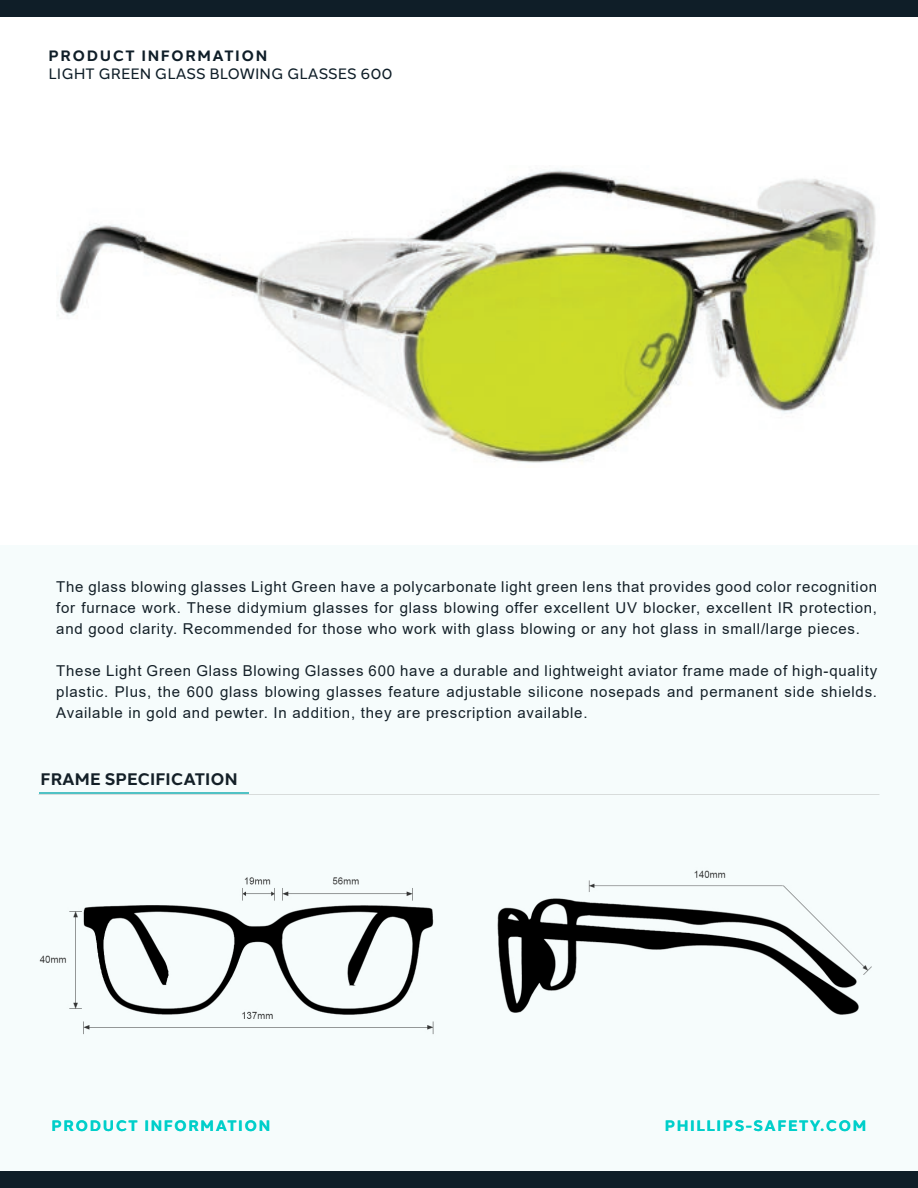
<style>
.page{position:relative;width:918px;height:1188px;background:#fff}
.page>*{position:absolute;margin:0;border:0;box-sizing:border-box;transform-origin:0 0}
.t1{font:700 16.65px "Halcom";color:#142028}
.t2{font:15px/21px "Arial";letter-spacing:.05em;color:#142028;text-align:justify}
.t3{font:700 15px "Halcom";letter-spacing:.1em;color:#00cfca}
.t4{font:15px "Halcom";color:#0f1e28}
.t5{font:700 15px "Halcom";letter-spacing:.1em;color:#0f1e28}
</style>
<div class="page">
<div style="left:0;top:545px;width:918px;height:643px;background:#f6fcfc"></div>
<hr style="left:39px;top:792px;width:209px;height:2px;background:#50c2c5">
<div style="left:0;top:1171px;width:918px;height:17px;background:#0f1e28"></div>
<div style="left:0;top:0;width:918px;height:17px;background:#0f1e28"></div>
<img style="left:57px;top:170px;width:819px;height:293px">
<img style="left:39px;top:870px;width:833px;height:165px">
<p class="t5" style="left:49px;top:44px;width:220px">PRODUCT INFORMATION</p>
<p class="t4" style="left:49px;top:62px;width:346px">LIGHT GREEN GLASS BLOWING GLASSES 600</p>
<p class="t2" style="left:56px;top:576px;width:822px">The glass blowing glasses Light Green have a polycarbonate light green lens that provides good color recognition for furnace work. These didymium glasses for glass blowing offer excellent UV blocker, excellent IR protection, and good clarity. Recommended for those who work with glass blowing or any hot glass in small/large pieces.</p>
<p class="t2" style="left:56px;top:660px;width:822px">These Light Green Glass Blowing Glasses 600 have a durable and lightweight aviator frame made of high-quality plastic. Plus, the 600 glass blowing glasses feature adjustable silicone nosepads and permanent side shields.<br>Available in gold and pewter. In addition, they are prescription available.</p>
<p class="t1" style="left:41px;top:766px;width:199px">FRAME SPECIFICATION</p>
<p class="t3" style="left:52px;top:1114px;width:220px">PRODUCT INFORMATION</p>
<p class="t3" style="left:665px;top:1114px;width:203px">PHILLIPS-SAFETY.COM</p>
</div>
